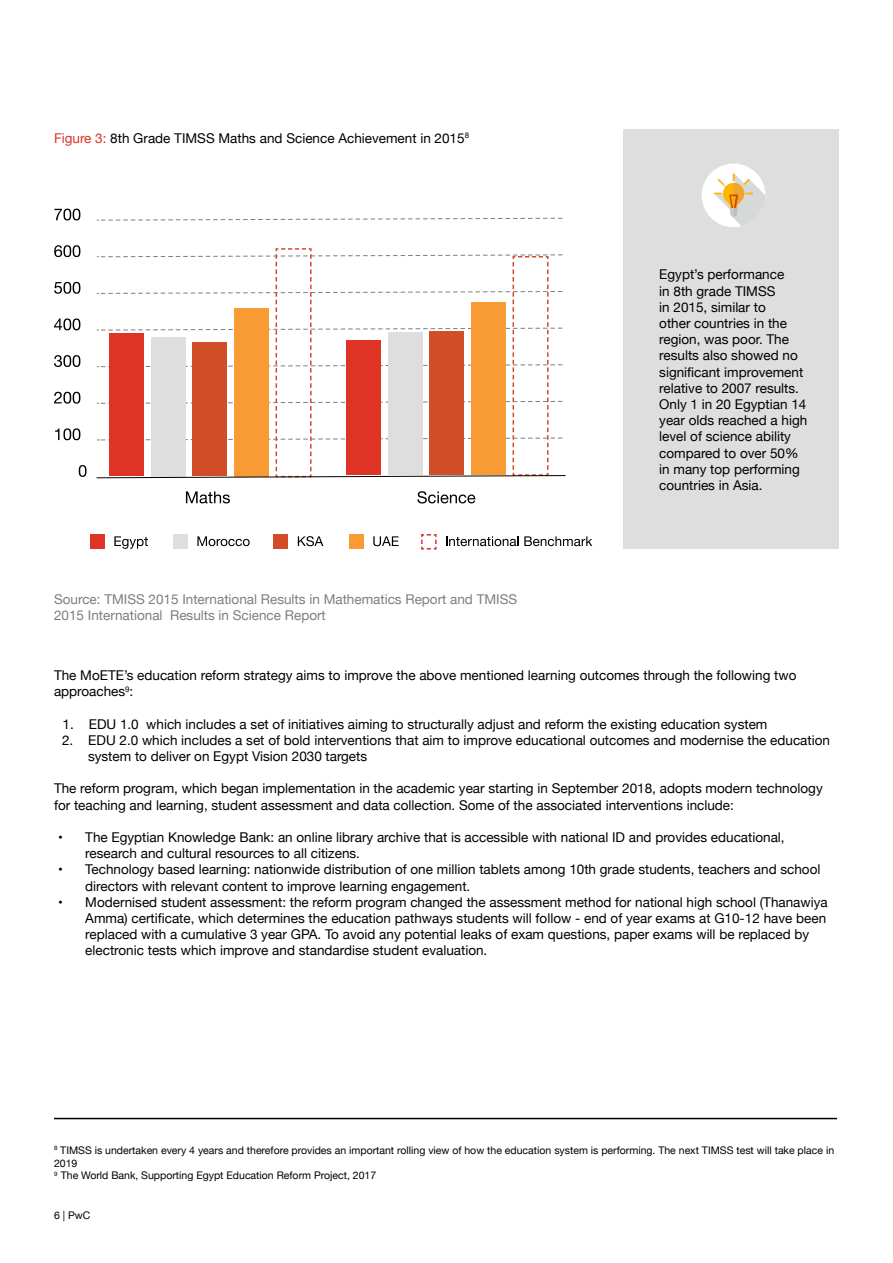
<style>
.page{position:relative;width:893px;height:1263px;background:#fff}
.page>*{position:absolute;margin:0;border:0;box-sizing:border-box;transform-origin:0 0}
.t1{font:13.5px/16.2px "Helvetica Neue";color:#000}
.t2{font:13.5px/16.2px "Helvetica Neue";color:#7e7e7e}
.t3{font:10.5px/12.6px "Helvetica Neue";color:#000}
.s1{color:#df3326}
</style>
<div class="page">
<svg style="left:97px;top:218px;width:466px;height:3px"></svg>
<svg style="left:79px;top:465px;width:8px;height:12px"></svg>
<svg style="left:55px;top:428px;width:25px;height:12px"></svg>
<svg style="left:54px;top:392px;width:26px;height:12px"></svg>
<svg style="left:54px;top:355px;width:26px;height:12px"></svg>
<svg style="left:54px;top:318px;width:26px;height:12px"></svg>
<svg style="left:54px;top:282px;width:26px;height:12px"></svg>
<svg style="left:54px;top:245px;width:26px;height:12px"></svg>
<svg style="left:54px;top:209px;width:26px;height:11px"></svg>
<svg style="left:96px;top:248px;width:470px;height:231px"></svg>
<svg style="left:186px;top:491px;width:44px;height:12px"></svg>
<svg style="left:417px;top:491px;width:58px;height:12px"></svg>
<svg style="left:421px;top:534px;width:16px;height:16px"></svg>
<svg style="left:446px;top:536px;width:146px;height:10px"></svg>
<div style="left:90px;top:535px;width:14px;height:14px;background:#df3326"></div>
<svg style="left:114px;top:536px;width:34px;height:13px"></svg>
<div style="left:173px;top:535px;width:14px;height:14px;background:#dfdede"></div>
<svg style="left:197px;top:536px;width:53px;height:10px"></svg>
<div style="left:274px;top:535px;width:14px;height:14px;background:#d04d27"></div>
<svg style="left:298px;top:536px;width:25px;height:10px"></svg>
<div style="left:349px;top:535px;width:14px;height:14px;background:#f89b34"></div>
<svg style="left:373px;top:536px;width:26px;height:10px"></svg>
<div style="left:623px;top:129px;width:216px;height:420px;background:#dfdede"></div>
<div style="left:702px;top:163px;width:63px;height:64px;background:#fff;border-radius:50%"></div>
<svg style="left:714px;top:173px;width:51px;height:53px"></svg>
<hr style="left:54px;top:1118px;width:783px;height:1px;background:#000">
<p class="t1" style="left:54px;top:130px;width:417px"><span class="s1">Figure 3:</span> 8th Grade TIMSS Maths and Science Achievement in 2015<sup>8</sup></p>
<p class="t2" style="left:54px;top:592px;width:465px">Source: TMISS 2015 International Results in Mathematics Report and TMISS<br>2015 International Results in Science Report</p>
<p class="t1" style="left:659px;top:267px;width:150px">Egypt’s performance<br>in 8th grade TIMSS<br>in 2015, similar to<br>other countries in the region, was poor. The results also showed no significant improvement relative to 2007 results.<br>Only 1 in 20 Egyptian 14 year olds reached a high level of science ability compared to over 50% in many top performing countries in Asia.</p>
<p class="t1" style="left:54px;top:668px;width:744px">The MoETE’s education reform strategy aims to improve the above mentioned learning outcomes through the following two approaches<sup>9</sup>:</p>
<p class="t1" style="left:63px;top:716px;width:706px">1. EDU 1.0 which includes a set of initiatives aiming to structurally adjust and reform the existing education system</p>
<p class="t1" style="left:88px;top:733px;width:743px;text-indent:-26px">2. EDU 2.0 which includes a set of bold interventions that aim to improve educational outcomes and modernise the education system to deliver on Egypt Vision 2030 targets</p>
<p class="t1" style="left:54px;top:781px;width:770px">The reform program, which began implementation in the academic year starting in September 2018, adopts modern technology for teaching and learning, student assessment and data collection. Some of the associated interventions include:</p>
<p class="t1" style="left:85px;top:830px;width:701px;text-indent:-27px">• The Egyptian Knowledge Bank: an online library archive that is accessible with national ID and provides educational, research and cultural resources to all citizens.</p>
<p class="t1" style="left:85px;top:862px;width:737px;text-indent:-27px">• Technology based learning: nationwide distribution of one million tablets among 10th grade students, teachers and school directors with relevant content to improve learning engagement.</p>
<p class="t1" style="left:85px;top:895px;width:744px;text-indent:-27px">• Modernised student assessment: the reform program changed the assessment method for national high school (Thanawiya Amma) certificate, which determines the education pathways students will follow - end of year exams at G10-12 have been replaced with a cumulative 3 year GPA. To avoid any potential leaks of exam questions, paper exams will be replaced by electronic tests which improve and standardise student evaluation.</p>
<p class="t3" style="left:54px;top:1144px;width:782px"><sup>8</sup> TIMSS is undertaken every 4 years and therefore provides an important rolling view of how the education system is performing. The next TIMSS test will take place in<br>2019<br><sup>9</sup> The World Bank, Supporting Egypt Education Reform Project, 2017</p>
<p class="t3" style="left:54px;top:1209px;width:38px">6 | PwC</p>
</div>
